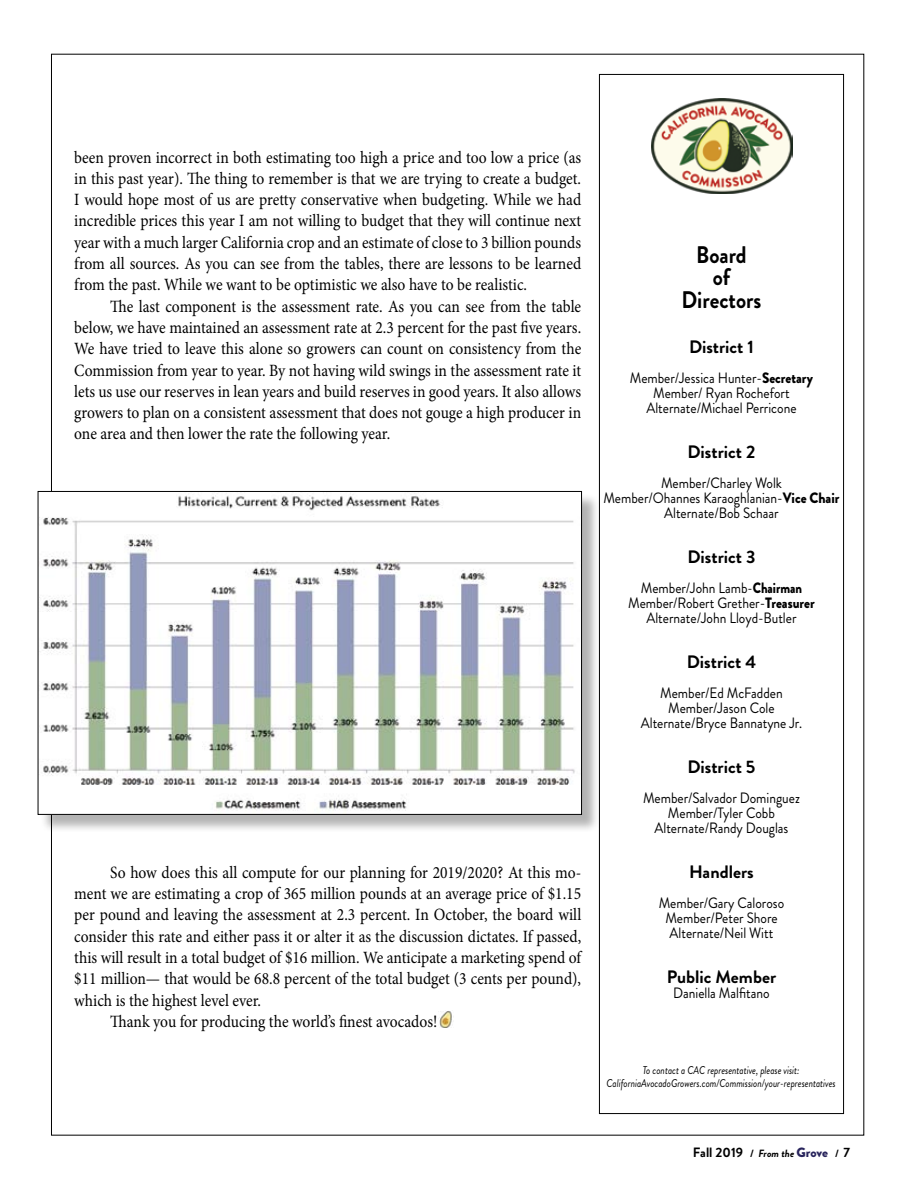
<style>
.page{position:relative;width:918px;height:1188px;background:#fff}
.page>*{position:absolute;margin:0;border:0;box-sizing:border-box;transform-origin:0 0}
.t1{font:700 24px/22.5px "Brandon Grotesque";color:#000;text-align:center;scale:.9 1}
.t2{font:700 18px "Brandon Grotesque";color:#000}
.t3{font:17.25px/21.3px "Minion Pro";color:#000;text-align:justify;scale:.9 1}
.t4{font:15px/15px "Brandon Grotesque";color:#000;text-align:center;scale:.9 1}
.t5{font:700 13.5px "Brandon Grotesque";color:#000}
.t6{font:italic 11.25px/13.5px "Brandon Grotesque";color:#000;text-align:center;scale:.84 1}
.s1{font-weight:900}
.s2{font-size:10.5px}
.s3{font-style:italic;font-size:10.5px}
.s4{font-weight:900;color:#28245c}
</style>
<div class="page">
<div style="left:40px;top:494px;width:567px;height:345px;background:#000;opacity:.3"></div>
<img style="left:40px;top:493px;width:540px;height:320px">
<img style="left:439px;top:1011px;width:13px;height:17px">
<div style="left:599px;top:74px;width:245px;height:1040px;background:#fff"></div>
<div style="left:599px;top:74px;width:245px;height:1040px;border:1px solid #000"></div>
<img style="left:652px;top:98px;width:141px;height:95px">
<p class="t3" style="left:74px;top:146px;width:565px">been proven incorrect in both estimating too high a price and too low a price (as in this past year). The thing to remember is that we are trying to create a budget.<br>I would hope most of us are pretty conservative when budgeting. While we had incredible prices this year I am not willing to budget that they will continue next year with a much larger California crop and an estimate of close to 3 billion pounds from all sources. As you can see from the tables, there are lessons to be learned from the past. While we want to be optimistic we also have to be realistic.</p>
<p class="t3" style="left:74px;top:296px;width:565px;text-indent:36px">The last component is the assessment rate. As you can see from the table below, we have maintained an assessment rate at 2.3 percent for the past five years.<br>We have tried to leave this alone so growers can count on consistency from the Commission from year to year. By not having wild swings in the assessment rate it lets us use our reserves in lean years and build reserves in good years. It also allows growers to plan on a consistent assessment that does not gouge a high producer in one area and then lower the rate the following year.</p>
<p class="t3" style="left:110px;top:862px;width:525px">So how does this all compute for our planning for 2019/2020? At this mo-</p>
<p class="t3" style="left:74px;top:883px;width:565px">ment we are estimating a crop of 365 million pounds at an average price of $1.15</p>
<p class="t3" style="left:74px;top:904px;width:565px">per pound and leaving the assessment at 2.3 percent. In October, the board will</p>
<p class="t3" style="left:74px;top:926px;width:565px">consider this rate and either pass it or alter it as the discussion dictates. If passed,</p>
<p class="t3" style="left:74px;top:947px;width:565px">this will result in a total budget of $16 million. We anticipate a marketing spend of</p>
<p class="t3" style="left:74px;top:968px;width:565px">$11 million— that would be 68.8 percent of the total budget (3 cents per pound),</p>
<p class="t3" style="left:74px;top:990px;width:209px">which is the highest level ever.</p>
<p class="t3" style="left:110px;top:1011px;width:365px">Thank you for producing the world’s finest avocados!</p>
<h1 class="t1" style="left:682px;top:243px;width:90px">Board<br>of<br>Directors</h1>
<p class="t2" style="left:689px;top:334px;width:66px">District 1</p>
<p class="t4" style="left:630px;top:370px;width:205px">Member/Jessica Hunter-<span class="s1">Secretary<br></span>Member/ Ryan Rochefort<br>Alternate/Michael Perricone</p>
<p class="t2" style="left:688px;top:439px;width:69px">District 2</p>
<p class="t4" style="left:603px;top:475px;width:264px">Member/Charley Wolk<br>Member/Ohannes Karaoghlanian-<span class="s1">Vice Chair<br></span>Alternate/Bob Schaar</p>
<p class="t2" style="left:688px;top:544px;width:69px">District 3</p>
<p class="t4" style="left:628px;top:580px;width:209px">Member/John Lamb-<span class="s1">Chairman<br></span>Member/Robert Grether-<span class="s1">Treasurer<br></span>Alternate/John Lloyd-Butler</p>
<p class="t2" style="left:687px;top:649px;width:71px">District 4</p>
<p class="t4" style="left:641px;top:685px;width:181px">Member/Ed McFadden<br>Member/Jason Cole<br>Alternate/Bryce Bannatyne Jr.</p>
<p class="t2" style="left:688px;top:754px;width:69px">District 5</p>
<p class="t4" style="left:643px;top:790px;width:176px">Member/Salvador Dominguez<br>Member/Tyler Cobb<br>Alternate/Randy Douglas</p>
<p class="t2" style="left:689px;top:859px;width:66px">Handlers</p>
<p class="t4" style="left:659px;top:895px;width:141px">Member/Gary Caloroso<br>Member/Peter Shore<br>Alternate/Neil Witt</p>
<p class="t2" style="left:667px;top:964px;width:111px">Public Member</p>
<p class="t4" style="left:673px;top:985px;width:109px">Daniella Malfitano</p>
<p class="t6" style="left:607px;top:1063px;width:274px">To contact a CAC representative, please visit:<br>CaliforniaAvocadoGrowers.com/Commission/your-representatives</p>
<p class="t5" style="left:693px;top:1143px;width:159px">Fall 2019 <span class="s2">/</span> <span class="s3">From the</span> <span class="s4">Grove</span> <span class="s2">/</span> 7</p>
</div>
